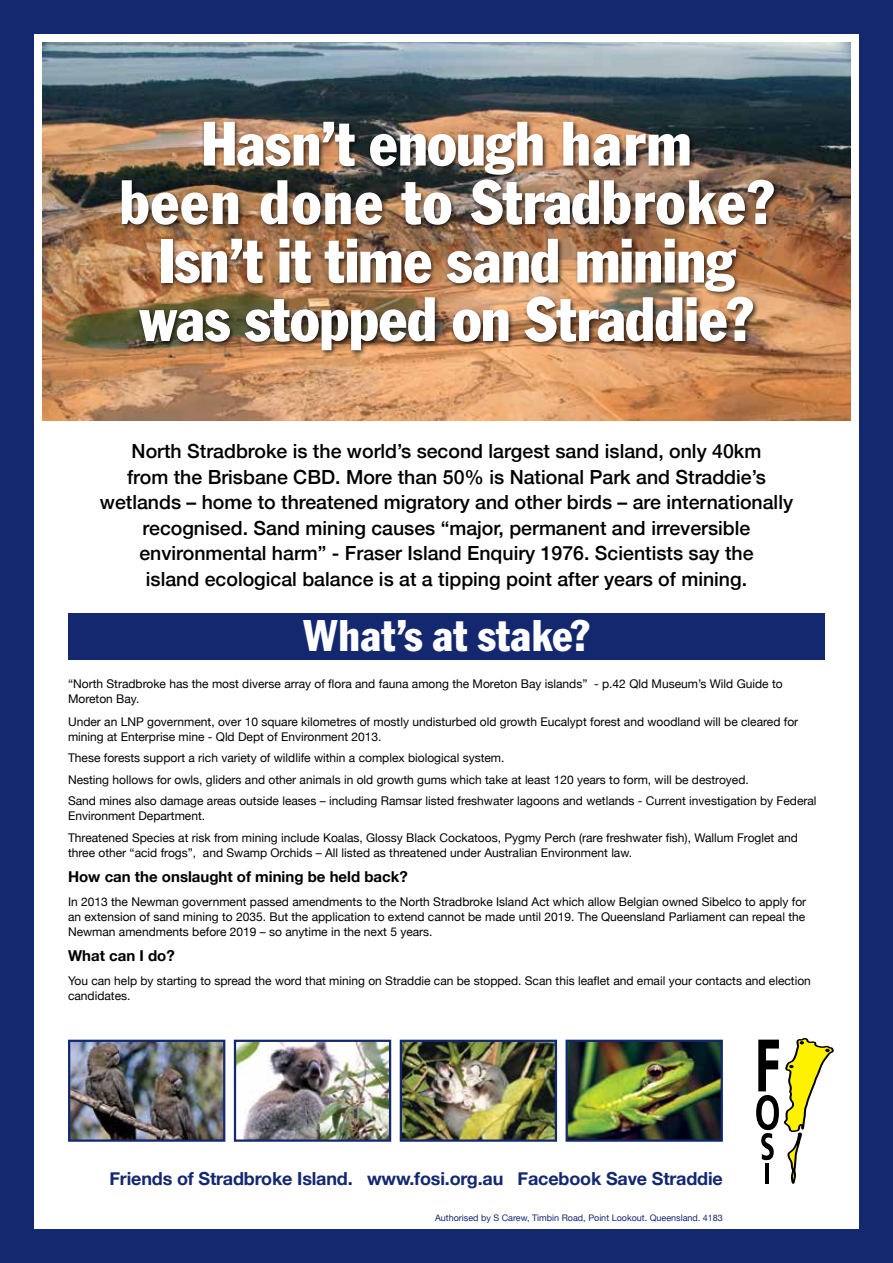
<style>
.page{position:relative;width:893px;height:1263px;background:#142870}
.page>*{position:absolute;margin:0;border:0;box-sizing:border-box;transform-origin:0 0}
.t1{font:condensed 61.5px/58.5px "Franklin Gothic";color:#fff;text-align:center}
.t2{font:condensed 43.5px "Franklin Gothic";letter-spacing:.01em;color:#fff}
.t3{font:500 19.5px/25.5px "Helvetica Neue";color:#000;text-align:center}
.t4{font:700 18px "Helvetica Neue";letter-spacing:-.01em;color:#142870}
.t5{font:700 15px "Helvetica Neue";color:#000}
.t6{font:12px/15px "Helvetica Neue";color:#000}
.t7{font:9px "Helvetica Neue";color:#142870}
</style>
<div class="page">
<div style="left:34px;top:34px;width:825px;height:1195px;background:#fff"></div>
<div style="left:68px;top:613px;width:757px;height:47px;background:#142870"></div>
<img style="left:43px;top:43px;width:807px;height:378px">
<div style="left:120px;top:119px;width:660px;height:238px;background:#000;opacity:.75"></div>
<img style="left:71px;top:1043px;width:151px;height:96px">
<div style="left:68px;top:1040px;width:157px;height:102px;border:2px solid #142870"></div>
<img style="left:403px;top:1043px;width:151px;height:96px">
<div style="left:400px;top:1040px;width:157px;height:102px;border:2px solid #142870"></div>
<img style="left:237px;top:1043px;width:151px;height:96px">
<div style="left:234px;top:1040px;width:157px;height:102px;border:2px solid #142870"></div>
<img style="left:569px;top:1043px;width:151px;height:96px">
<div style="left:566px;top:1040px;width:157px;height:102px;border:2px solid #142870"></div>
<svg style="left:756px;top:1038px;width:78px;height:146px"></svg>
<p class="t1" style="left:119px;top:114px;width:657px">Hasn’t enough harm<br>been done to Stradbroke?<br>Isn’t it time sand mining was stopped on Straddie?</p>
<p class="t3" style="left:100px;top:437px;width:695px">North Stradbroke is the world’s second largest sand island, only 40km<br>from the Brisbane CBD. More than 50% is National Park and Straddie’s wetlands – home to threatened migratory and other birds – are internationally recognised. Sand mining causes “major, permanent and irreversible environmental harm” - Fraser Island Enquiry 1976. Scientists say the<br>island ecological balance is at a tipping point after years of mining.</p>
<p class="t2" style="left:303px;top:609px;width:288px">What’s at stake?</p>
<p class="t6" style="left:68px;top:676px;width:716px">“North Stradbroke has the most diverse array of flora and fauna among the Moreton Bay islands” - p.42 Qld Museum’s Wild Guide to<br>Moreton Bay.</p>
<p class="t6" style="left:68px;top:715px;width:732px">Under an LNP government, over 10 square kilometres of mostly undisturbed old growth Eucalypt forest and woodland will be cleared for mining at Enterprise mine - Qld Dept of Environment 2013.</p>
<p class="t6" style="left:68px;top:748px;width:750px;line-height:21.5px">These forests support a rich variety of wildlife within a complex biological system.<br>Nesting hollows for owls, gliders and other animals in old growth gums which take at least 120 years to form, will be destroyed.<br>Sand mines also damage areas outside leases – including Ramsar listed freshwater lagoons and wetlands - Current investigation by Federal</p>
<p class="t6" style="left:68px;top:806px;width:731px;line-height:21.3px">Environment Department.<br>Threatened Species at risk from mining include Koalas, Glossy Black Cockatoos, Pygmy Perch (rare freshwater fish), Wallum Froglet and</p>
<p class="t6" style="left:68px;top:845px;width:566px">three other “acid frogs”, and Swamp Orchids – All listed as threatened under Australian Environment law.</p>
<p class="t5" style="left:68px;top:865px;width:341px">How can the onslaught of mining be held back?</p>
<p class="t6" style="left:68px;top:895px;width:740px;text-align:justify">In 2013 the Newman government passed amendments to the North Stradbroke Island Act which allow Belgian owned Sibelco to apply for an extension of sand mining to 2035. But the application to extend cannot be made until 2019. The Queensland Parliament can repeal the Newman amendments before 2019 – so anytime in the next 5 years.</p>
<p class="t5" style="left:68px;top:944px;width:108px">What can I do?</p>
<p class="t6" style="left:68px;top:974px;width:744px">You can help by starting to spread the word that mining on Straddie can be stopped. Scan this leaflet and email your contacts and election candidates.</p>
<p class="t4" style="left:109px;top:1164px;width:615px">Friends of Stradbroke Island. www.fosi.org.au Facebook Save Straddie</p>
<p class="t7" style="left:435px;top:1211px;width:289px">Authorised by S Carew, Timbin Road, Point Lookout. Queensland. 4183</p>
</div>
